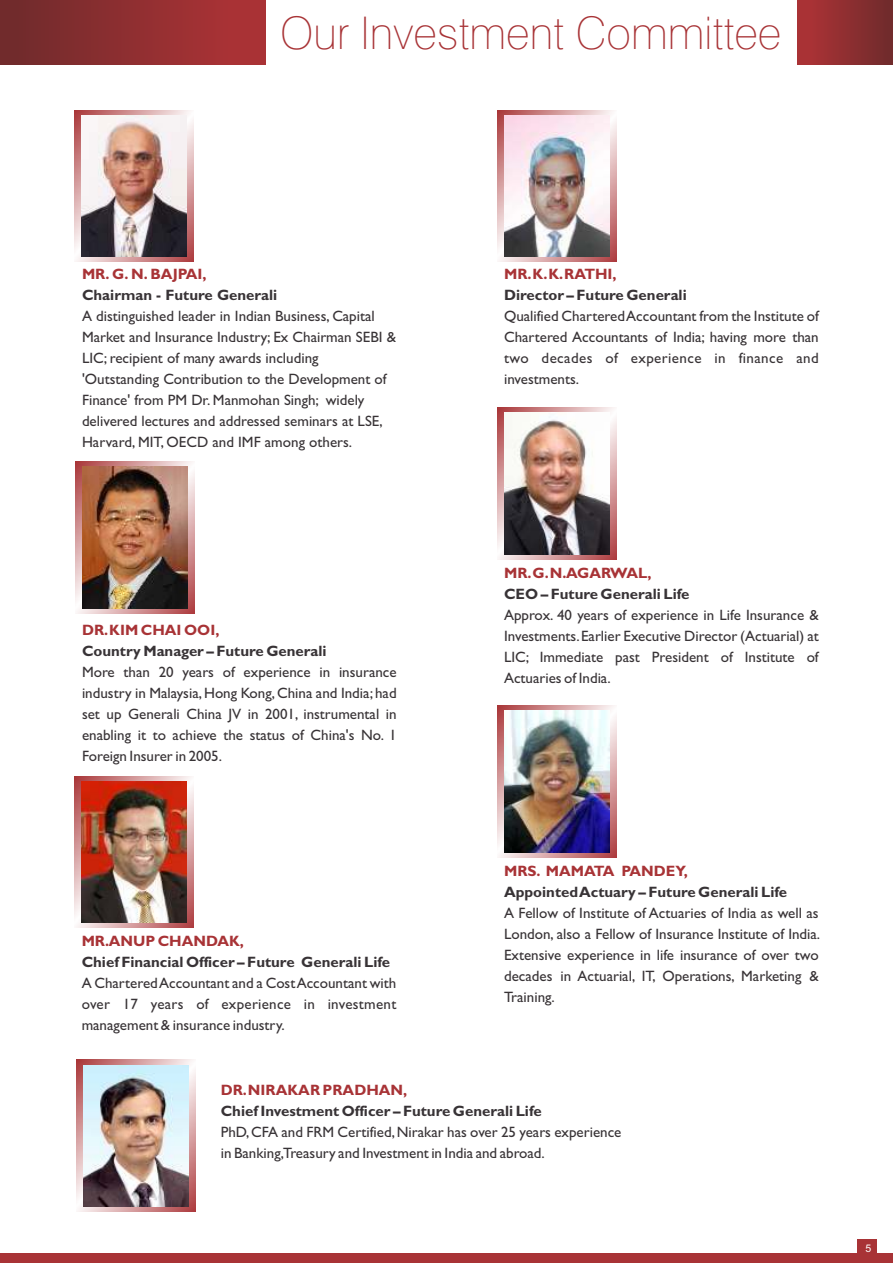
<style>
.page{position:relative;width:893px;height:1263px;background:#fff}
.page>*{position:absolute;margin:0;border:0;box-sizing:border-box;transform-origin:0 0}
.t1{font:100 45px "Swiss 721 BT";color:#a83336}
.t2{font:15px/21px "Gill Sans";color:#383336;text-align:justify}
.t3{font:700 15px "Gill Sans";color:#383336}
.t4{font:700 15px "Gill Sans";color:#a83336}
.t5{font:10.5px "Arial";color:#fff}
</style>
<div class="page">
<div style="left:0;top:1253px;width:893px;height:10px;background:#a83336"></div>
<div style="left:858px;top:1239px;width:19px;height:19px;background:#a83336"></div>
<div style="left:0;top:0;width:265px;height:65px;background:linear-gradient(to right,#6e2b2c,#b03336)"></div>
<div style="left:797px;top:0;width:96px;height:65px;background:linear-gradient(to right,#b03336,#6f2b2c)"></div>
<svg style="left:74px;top:110px;width:119px;height:152px"></svg>
<svg style="left:75px;top:462px;width:119px;height:151px"></svg>
<svg style="left:497px;top:408px;width:119px;height:151px"></svg>
<svg style="left:497px;top:706px;width:119px;height:151px"></svg>
<svg style="left:76px;top:1060px;width:119px;height:151px"></svg>
<svg style="left:75px;top:776px;width:119px;height:152px"></svg>
<img style="left:81px;top:115px;width:105px;height:142px">
<img style="left:82px;top:467px;width:105px;height:141px">
<img style="left:82px;top:781px;width:105px;height:141px">
<img style="left:504px;top:413px;width:105px;height:141px">
<svg style="left:497px;top:110px;width:119px;height:152px"></svg>
<img style="left:504px;top:115px;width:105px;height:142px">
<img style="left:504px;top:711px;width:105px;height:141px">
<img style="left:83px;top:1065px;width:105px;height:141px">
<h1 class="t1" style="left:280px;top:14px;width:503px">Our Investment Committee</h1>
<p class="t4" style="left:82px;top:268px;width:126px">MR. G. N. BAJPAI,</p>
<p class="t3" style="left:82px;top:289px;width:197px">Chairman - Future Generali</p>
<p class="t2" style="left:82px;top:307px;width:316px;text-align:left">A distinguished leader in Indian Business, Capital Market and Insurance Industry; Ex Chairman SEBI &amp; LIC; recipient of many awards including 'Outstanding Contribution to the Development of Finance' from PM Dr. Manmohan Singh; widely delivered lectures and addressed seminars at LSE, Harvard, MIT, OECD and IMF among others.</p>
<p class="t4" style="left:504px;top:268px;width:114px">MR.K.K.RATHI,</p>
<p class="t3" style="left:504px;top:289px;width:184px">Director – Future Generali</p>
<p class="t2" style="left:504px;top:307px;width:316px">Qualified Chartered Accountant from the Institute of Chartered Accountants of India; having more than two decades of experience in finance and investments.</p>
<p class="t4" style="left:82px;top:624px;width:139px">DR.KIM CHAI OOI,</p>
<p class="t3" style="left:82px;top:645px;width:246px">Country Manager – Future Generali</p>
<p class="t2" style="left:82px;top:663px;width:316px">More than 20 years of experience in insurance industry in Malaysia,Hong Kong,China and India; had set up Generali China JV in 2001, instrumental in enabling it to achieve the status of China's No. 1<br>Foreign Insurer in 2005.</p>
<p class="t4" style="left:82px;top:936px;width:164px">MR.ANUP CHANDAK,</p>
<p class="t3" style="left:82px;top:957px;width:310px">Chief Financial Officer – Future Generali Life</p>
<p class="t2" style="left:82px;top:974px;width:316px">A Chartered Accountant and a Cost Accountant with over 17 years of experience in investment management &amp; insurance industry.</p>
<p class="t4" style="left:504px;top:568px;width:149px">MR.G.N.AGARWAL,</p>
<p class="t3" style="left:504px;top:589px;width:187px">CEO – Future Generali Life</p>
<p class="t2" style="left:504px;top:606px;width:316px">Approx. 40 years of experience in Life Insurance &amp; Investments.Earlier Executive Director (Actuarial) at LIC; Immediate past President of Institute of Actuaries of India.</p>
<p class="t4" style="left:504px;top:866px;width:185px">MRS. MAMATA PANDEY,</p>
<p class="t3" style="left:504px;top:887px;width:284px">Appointed Actuary – Future Generali Life</p>
<p class="t2" style="left:504px;top:904px;width:318px">A Fellow of Institute of Actuaries of India as well as London, also a Fellow of Insurance Institute of India.<br>Extensive experience in life insurance of over two decades in Actuarial, IT, Operations, Marketing &amp; Training.</p>
<p class="t4" style="left:221px;top:1084px;width:188px">DR.NIRAKAR PRADHAN,</p>
<p class="t3" style="left:221px;top:1105px;width:322px">Chief Investment Officer – Future Generali Life</p>
<p class="t2" style="left:221px;top:1123px;width:402px">PhD,CFA and FRM Certified,Nirakar has over 25 years experience in Banking,Treasury and Investment in India and abroad.</p>
<p class="t5" style="left:865px;top:1245px;width:7px">5</p>
</div>
